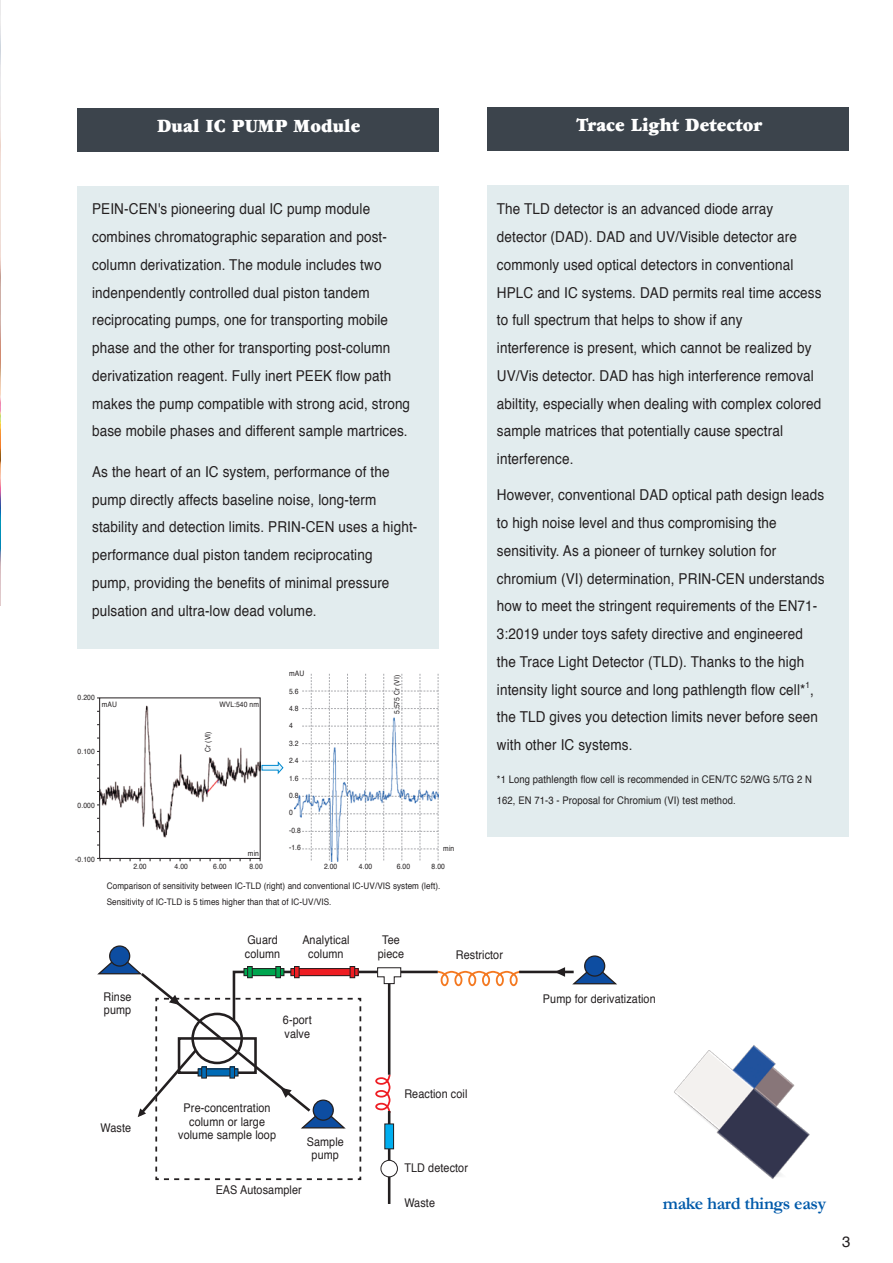
<style>
.page{position:relative;width:893px;height:1263px;background:#fff}
.page>*{position:absolute;margin:0;border:0;box-sizing:border-box;transform-origin:0 0}
.t1{font:900 19.5px "Garamond";letter-spacing:.01em;color:#fff;scale:.9 1}
.t2{font:700 18px "Garamond";letter-spacing:-.02em;color:#015aaa}
.t3{font:15px/27.8px "Helvetica";letter-spacing:.01em;color:#231f20;scale:.9 1}
.t4{font:15px "Helvetica";letter-spacing:.01em;color:#231f20}
.t5{font:12px/13.5px "Helvetica";letter-spacing:.01em;color:#231f20;text-align:center;scale:.9 1}
.t6{font:10.5px/21.8px "Helvetica";letter-spacing:.01em;color:#231f20;scale:.9 1}
.t7{font:9px/16.5px "Helvetica";letter-spacing:.01em;color:#231f20;scale:.9 1}
.t8{font:7.5px "Helvetica";letter-spacing:.01em;color:#231f20;scale:.9 1}
</style>
<div class="page">
<img style="left:101px;top:705px;width:158px;height:133px">
<img style="left:0;top:0;width:1px;height:606px">
<img style="left:674px;top:1045px;width:136px;height:134px">
<div style="left:77px;top:108px;width:361px;height:44px;background:#3c444c"></div>
<div style="left:77px;top:186px;width:361px;height:462px;background:#e2ecee"></div>
<div style="left:488px;top:108px;width:361px;height:43px;background:#3c444c"></div>
<div style="left:488px;top:186px;width:361px;height:651px;background:#e2ecee"></div>
<div style="left:99px;top:697px;width:162px;height:162px;border:1px solid #231f20"></div>
<svg style="left:261px;top:761px;width:23px;height:13px"></svg>
<img style="left:294px;top:675px;width:144px;height:186px">
<hr style="left:388px;top:1111px;width:2px;height:93px;background:#231f20">
<hr style="left:519px;top:971px;width:55px;height:2px;background:#231f20">
<svg style="left:110px;top:946px;width:20px;height:20px"></svg>
<div style="left:109px;top:945px;width:21px;height:22px;border:1px solid #231f20;border-radius:50%"></div>
<svg style="left:572px;top:964px;width:45px;height:21px"></svg>
<div style="left:585px;top:956px;width:20px;height:20px;background:#0d4da1;border-radius:50%"></div>
<div style="left:584px;top:955px;width:21px;height:22px;border:1px solid #231f20;border-radius:50%"></div>
<svg style="left:555px;top:967px;width:10px;height:10px"></svg>
<svg style="left:97px;top:953px;width:425px;height:228px"></svg>
<h1 class="t1" style="left:157px;top:115px;width:227px">Dual IC PUMP Module</h1>
<h1 class="t1" style="left:576px;top:115px;width:208px">Trace Light Detector</h1>
<p class="t3" style="left:92px;top:196px;width:355px">PEIN-CEN's pioneering dual IC pump module combines chromatographic separation and post&shy;column derivatization. The module includes two indenpendently controlled dual piston tandem reciprocating pumps, one for transporting mobile phase and the other for transporting post-column derivatization reagent. Fully inert PEEK flow path makes the pump compatible with strong acid, strong base mobile phases and different sample martrices.</p>
<p class="t3" style="left:92px;top:458px;width:363px">As the heart of an IC system, performance of the pump directly affects baseline noise, long-term stability and detection limits. PRIN-CEN uses a hight&shy;performance dual piston tandem reciprocating<br>pump, providing the benefits of minimal pressure pulsation and ultra-low dead volume.</p>
<p class="t8" style="left:78px;top:691px;width:21px">0.200</p>
<p class="t8" style="left:102px;top:699px;width:18px">mAU</p>
<p class="t8" style="left:78px;top:745px;width:21px">0.100</p>
<p class="t8" style="left:78px;top:799px;width:21px">0.000</p>
<p class="t8" style="left:75px;top:853px;width:23px">-0.100</p>
<p class="t8" style="left:219px;top:699px;width:46px">WVL:540 nm</p>
<p class="t8" style="left:202px;top:752px;width:24px;rotate:-90deg">Cr (VI)</p>
<p class="t8" style="left:248px;top:848px;width:14px">min</p>
<p class="t8" style="left:289px;top:668px;width:18px">mAU</p>
<p class="t8" style="left:289px;top:685px;width:12px">5.6</p>
<p class="t8" style="left:289px;top:703px;width:12px">4.8</p>
<p class="t8" style="left:289px;top:720px;width:6px">4</p>
<p class="t8" style="left:289px;top:737px;width:12px">3.2</p>
<p class="t8" style="left:289px;top:755px;width:12px">2.4</p>
<p class="t8" style="left:289px;top:772px;width:12px">1.6</p>
<p class="t8" style="left:289px;top:790px;width:12px">0.8</p>
<p class="t8" style="left:289px;top:807px;width:6px">0</p>
<p class="t8" style="left:289px;top:824px;width:15px">-0.8</p>
<p class="t8" style="left:289px;top:842px;width:15px">-1.6</p>
<p class="t8" style="left:391px;top:714px;width:45px;rotate:-90deg">5.575 Cr (VI)</p>
<p class="t8" style="left:443px;top:843px;width:14px">min</p>
<p class="t8" style="left:133px;top:861px;width:16px">2.00</p>
<p class="t8" style="left:175px;top:861px;width:16px">4.00</p>
<p class="t8" style="left:213px;top:861px;width:16px">6.00</p>
<p class="t8" style="left:249px;top:860px;width:16px">8.00</p>
<p class="t8" style="left:324px;top:860px;width:16px">2.00</p>
<p class="t8" style="left:359px;top:860px;width:16px">4.00</p>
<p class="t8" style="left:397px;top:860px;width:16px">6.00</p>
<p class="t8" style="left:432px;top:860px;width:16px">8.00</p>
<p class="t7" style="left:107px;top:878px;width:372px">Comparison of sensitivity between IC-TLD (right) and conventional IC-UV/VIS system (left).<br>Sensitivity of IC-TLD is 5 times higher than that of IC-UV/VIS.</p>
<p class="t3" style="left:497px;top:196px;width:362px">The TLD detector is an advanced diode array detector (DAD). DAD and UV/Visible detector are commonly used optical detectors in conventional HPLC and IC systems. DAD permits real time access to full spectrum that helps to show if any<br>interference is present, which cannot be realized by UV/Vis detector. DAD has high interference removal abiltity, especially when dealing with complex colored sample matrices that potentially cause spectral interference.</p>
<p class="t3" style="left:497px;top:482px;width:365px">However, conventional DAD optical path design leads to high noise level and thus compromising the sensitivity. As a pioneer of turnkey solution for chromium (VI) determination, PRIN-CEN understands how to meet the stringent requirements of the EN71- 3:2019 under toys safety directive and engineered the Trace Light Detector (TLD). Thanks to the high intensity light source and long pathlength flow cell*<sup>1</sup>, the TLD gives you detection limits never before seen with other IC systems.</p>
<p class="t6" style="left:497px;top:768px;width:352px">*1 Long pathlength flow cell is recommended in CEN/TC 52/WG 5/TG 2 N<br>162, EN 71-3 - Proposal for Chromium (VI) test method.</p>
<p class="t5" style="left:104px;top:990px;width:33px;text-align:left">Rinse pump</p>
<p class="t5" style="left:245px;top:934px;width:41px;text-align:left">Guard column</p>
<p class="t5" style="left:302px;top:934px;width:54px">Analytical column</p>
<p class="t5" style="left:378px;top:934px;width:31px">Tee piece</p>
<p class="t5" style="left:283px;top:1014px;width:33px;text-align:left">6-port valve</p>
<p class="t5" style="left:456px;top:949px;width:54px">Restrictor</p>
<p class="t5" style="left:543px;top:993px;width:127px">Pump for derivatization</p>
<p class="t5" style="left:101px;top:1121px;width:36px">Waste</p>
<p class="t5" style="left:178px;top:1102px;width:110px">Pre-concentration column or large volume sample loop</p>
<p class="t5" style="left:307px;top:1135px;width:43px">Sample pump</p>
<p class="t5" style="left:216px;top:1183px;width:97px">EAS Autosampler</p>
<p class="t5" style="left:404px;top:1087px;width:72px">Reaction coil</p>
<p class="t5" style="left:404px;top:1161px;width:72px">TLD detector</p>
<p class="t5" style="left:404px;top:1196px;width:36px">Waste</p>
<p class="t2" style="left:663px;top:1192px;width:165px">make hard things easy</p>
<p class="t4" style="left:842px;top:1230px;width:10px">3</p>
</div>
